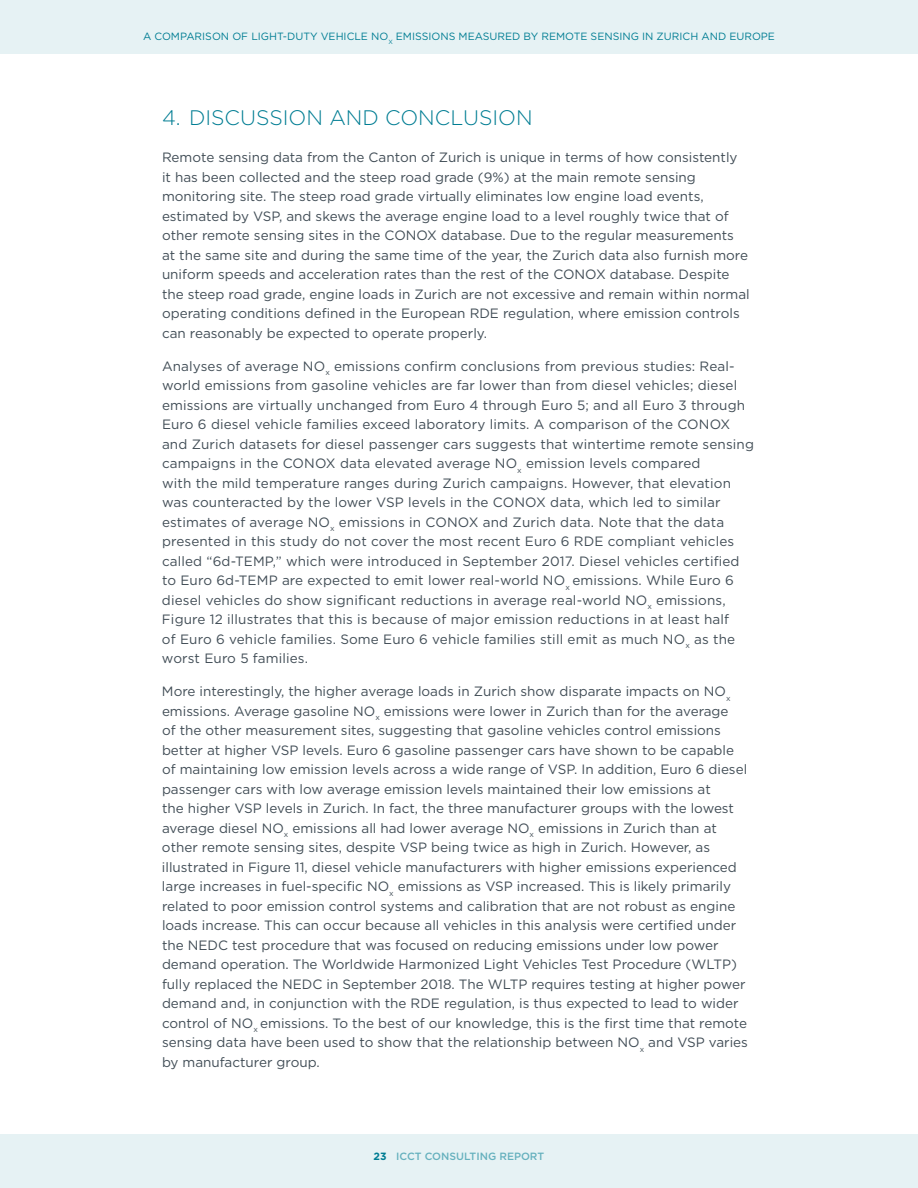
<style>
.page{position:relative;width:918px;height:1188px;background:#fff}
.page>*{position:absolute;margin:0;border:0;box-sizing:border-box;transform-origin:0 0}
.t1{font:300 21px "Gotham";color:#007d93}
.t2{font:13.5px/19.5px "Gotham";color:#414d56}
.t3{font:10.5px "Gotham";color:#007d93}
.t4{font:500 10.5px "Gotham";color:#66b1be}
.s1{font-weight:700;color:#007d93}
</style>
<div class="page">
<div style="left:0;top:1134px;width:918px;height:54px;background:#e6f2f4"></div>
<div style="left:0;top:0;width:918px;height:54px;background:#e6f2f4"></div>
<p class="t3" style="left:143px;top:30px;width:633px">A COMPARISON OF LIGHT-DUTY VEHICLE NO<sub>X</sub> EMISSIONS MEASURED BY REMOTE SENSING IN ZURICH AND EUROPE</p>
<h1 class="t1" style="left:162px;top:104px;width:372px">4. DISCUSSION AND CONCLUSION</h1>
<p class="t2" style="left:162px;top:147px;width:589px">Remote sensing data from the Canton of Zurich is unique in terms of how consistently it has been collected and the steep road grade (9%) at the main remote sensing monitoring site. The steep road grade virtually eliminates low engine load events, estimated by VSP, and skews the average engine load to a level roughly twice that of other remote sensing sites in the CONOX database. Due to the regular measurements at the same site and during the same time of the year, the Zurich data also furnish more uniform speeds and acceleration rates than the rest of the CONOX database. Despite the steep road grade, engine loads in Zurich are not excessive and remain within normal operating conditions defined in the European RDE regulation, where emission controls can reasonably be expected to operate properly.</p>
<p class="t2" style="left:162px;top:356px;width:594px">Analyses of average NO<sub>x</sub> emissions confirm conclusions from previous studies: Real&shy;world emissions from gasoline vehicles are far lower than from diesel vehicles; diesel emissions are virtually unchanged from Euro 4 through Euro 5; and all Euro 3 through Euro 6 diesel vehicle families exceed laboratory limits. A comparison of the CONOX and Zurich datasets for diesel passenger cars suggests that wintertime remote sensing campaigns in the CONOX data elevated average NO<sub>x</sub> emission levels compared<br>with the mild temperature ranges during Zurich campaigns. However, that elevation was counteracted by the lower VSP levels in the CONOX data, which led to similar estimates of average NO<sub>x</sub> emissions in CONOX and Zurich data. Note that the data presented in this study do not cover the most recent Euro 6 RDE compliant vehicles called “6d-TEMP,” which were introduced in September 2017. Diesel vehicles certified to Euro 6d-TEMP are expected to emit lower real-world NO<sub>x</sub> emissions. While Euro 6 diesel vehicles do show significant reductions in average real-world NO<sub>x</sub> emissions, Figure 12 illustrates that this is because of major emission reductions in at least half<br>of Euro 6 vehicle families. Some Euro 6 vehicle families still emit as much NO<sub>x</sub> as the worst Euro 5 families.</p>
<p class="t2" style="left:162px;top:681px;width:588px">More interestingly, the higher average loads in Zurich show disparate impacts on NO<sub>x </sub>emissions. Average gasoline NO<sub>x</sub> emissions were lower in Zurich than for the average<br>of the other measurement sites, suggesting that gasoline vehicles control emissions better at higher VSP levels. Euro 6 gasoline passenger cars have shown to be capable of maintaining low emission levels across a wide range of VSP. In addition, Euro 6 diesel passenger cars with low average emission levels maintained their low emissions at<br>the higher VSP levels in Zurich. In fact, the three manufacturer groups with the lowest average diesel NO<sub>x</sub> emissions all had lower average NO<sub>x</sub> emissions in Zurich than at other remote sensing sites, despite VSP being twice as high in Zurich. However, as illustrated in Figure 11, diesel vehicle manufacturers with higher emissions experienced large increases in fuel-specific NO<sub>x</sub> emissions as VSP increased. This is likely primarily related to poor emission control systems and calibration that are not robust as engine loads increase. This can occur because all vehicles in this analysis were certified under the NEDC test procedure that was focused on reducing emissions under low power demand operation. The Worldwide Harmonized Light Vehicles Test Procedure (WLTP) fully replaced the NEDC in September 2018. The WLTP requires testing at higher power demand and, in conjunction with the RDE regulation, is thus expected to lead to wider control of NO<sub>x</sub> emissions. To the best of our knowledge, this is the first time that remote sensing data have been used to show that the relationship between NO<sub>x</sub> and VSP varies by manufacturer group.</p>
<p class="t4" style="left:374px;top:1149px;width:172px"><span class="s1">23</span> ICCT CONSULTING REPORT</p>
</div>
